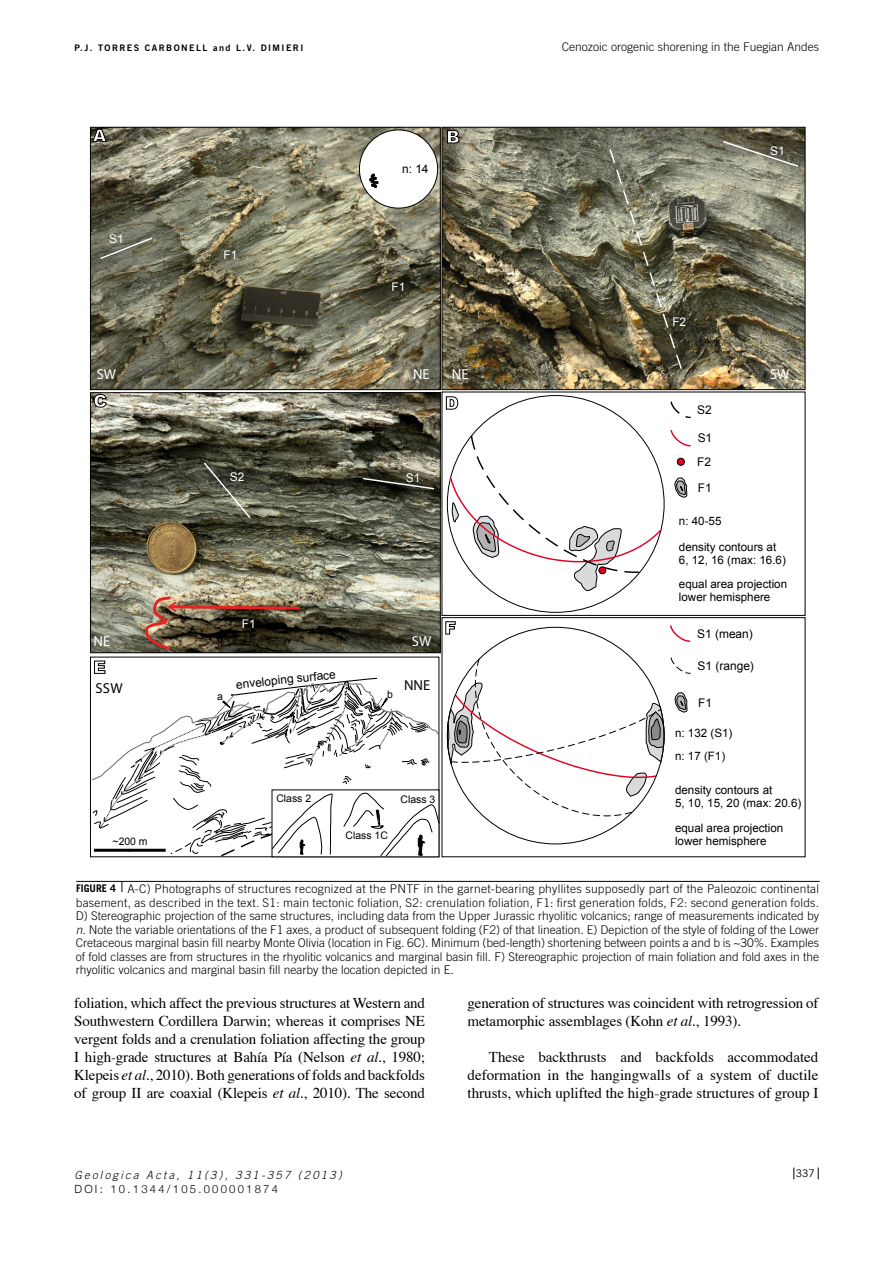
<style>
.page{position:relative;width:893px;height:1263px;background:#fff}
.page>*{position:absolute;margin:0;border:0;box-sizing:border-box;transform-origin:0 0}
.t1{font:900 17.25px "Arial";color:#fff}
.t2{font:15px/18px "Times";letter-spacing:-.01em;color:#000;text-align:justify}
.t3{font:italic 700 14.55px "Arial";color:#fff}
.t4{font:italic 14.55px "Arial";color:#000}
.t5{font:300 12px/13.5px "Trade Gothic";color:#000;text-align:justify}
.t6{font:12px/23.9px "Arial";color:#000}
.t7{font:12px "Arial";color:#fff}
.t8{font:11.55px/12.9px "Arial";color:#000}
.t9{font:italic 300 11.25px "Trade Gothic";letter-spacing:.2em;color:#000}
.t10{font:300 11.25px "Helvetica Neue";letter-spacing:.2em;color:#000}
.t11{font:10.5px "Arial";color:#000}
.t12{font:700 10.5px "Trade Gothic";color:#000}
.t13{font:10.5px "Trade Gothic";color:#000}
.t14{font:9px "Trade Gothic Bold Two";letter-spacing:.16em;color:#000}
.s1{font-style:italic}
</style>
<div class="page">
<svg style="left:793px;top:1167px;width:1px;height:12px"></svg>
<svg style="left:818px;top:1167px;width:1px;height:12px"></svg>
<img style="left:90px;top:127px;width:716px;height:526px">
<svg style="left:92px;top:128px;width:15px;height:14px"></svg>
<svg style="left:447px;top:130px;width:13px;height:14px"></svg>
<svg style="left:93px;top:394px;width:14px;height:14px"></svg>
<div style="left:447px;top:627px;width:217px;height:217px;background:#fff;border-radius:50%"></div>
<svg style="left:447px;top:657px;width:244px;height:160px"></svg>
<svg style="left:669px;top:624px;width:23px;height:19px"></svg>
<div style="left:447px;top:396px;width:217px;height:216px;background:#fff;border-radius:50%"></div>
<svg style="left:446px;top:396px;width:246px;height:195px"></svg>
<svg style="left:445px;top:621px;width:11px;height:14px"></svg>
<svg style="left:91px;top:660px;width:349px;height:197px"></svg>
<hr style="left:76px;top:881px;width:744px;height:1px;background:#000">
<p class="t14" style="left:74px;top:43px;width:231px">P.J. TORRES CARBON ELL and L.V. DIMIERI</p>
<p class="t5" style="left:562px;top:40px;width:259px">Cenozoic orogenic shorening in the Fuegian Andes</p>
<h1 class="t1" style="left:93px;top:123px;width:15px">A</h1>
<h1 class="t1" style="left:446px;top:124px;width:15px">B</h1>
<p class="t7" style="left:109px;top:231px;width:16px">S1</p>
<p class="t7" style="left:223px;top:247px;width:15px">F1</p>
<p class="t6" style="left:402px;top:157px;width:28px">n: 14</p>
<p class="t7" style="left:391px;top:279px;width:15px">F1</p>
<p class="t7" style="left:672px;top:314px;width:15px">F2</p>
<p class="t7" style="left:770px;top:143px;width:16px">S1</p>
<p class="t3" style="left:97px;top:365px;width:21px">SW</p>
<p class="t3" style="left:413px;top:365px;width:18px">NE</p>
<p class="t3" style="left:452px;top:365px;width:18px">NE</p>
<p class="t3" style="left:770px;top:365px;width:21px">SW</p>
<h1 class="t1" style="left:93px;top:388px;width:15px">C</h1>
<p class="t7" style="left:230px;top:469px;width:16px">S2</p>
<p class="t7" style="left:406px;top:469px;width:16px">S1</p>
<p class="t7" style="left:242px;top:616px;width:15px">F1</p>
<p class="t3" style="left:94px;top:632px;width:18px">NE</p>
<p class="t3" style="left:412px;top:632px;width:21px">SW</p>
<p class="t6" style="left:235px;top:673px;width:102px;rotate:-6deg">enveloping surface</p>
<p class="t4" style="left:96px;top:679px;width:29px">SSW</p>
<p class="t4" style="left:404px;top:676px;width:28px">NNE</p>
<p class="t11" style="left:217px;top:690px;width:7px">a</p>
<p class="t11" style="left:387px;top:687px;width:7px">b</p>
<p class="t11" style="left:113px;top:834px;width:37px">~200 m</p>
<p class="t11" style="left:276px;top:792px;width:36px">Class 2</p>
<p class="t11" style="left:401px;top:792px;width:36px">Class 3</p>
<p class="t11" style="left:346px;top:828px;width:44px">Class 1C</p>
<p class="t6" style="left:697px;top:398px;width:16px">S2</p>
<p class="t6" style="left:697px;top:426px;width:16px">S1<br>F2</p>
<p class="t6" style="left:698px;top:476px;width:15px">F1</p>
<p class="t8" style="left:679px;top:515px;width:44px">n: 40-55</p>
<p class="t8" style="left:679px;top:541px;width:108px">density contours at<br>6, 12, 16 (max: 16.6)</p>
<p class="t8" style="left:679px;top:578px;width:110px">equal area projection lower hemisphere</p>
<p class="t6" style="left:697px;top:621px;width:57px">S1 (mean)</p>
<p class="t6" style="left:698px;top:654px;width:58px">S1 (range)</p>
<p class="t6" style="left:698px;top:691px;width:15px">F1</p>
<p class="t8" style="left:675px;top:726px;width:59px">n: 132 (S1)</p>
<p class="t8" style="left:675px;top:749px;width:52px">n: 17 (F1)</p>
<p class="t8" style="left:675px;top:783px;width:128px">density contours at<br>5, 10, 15, 20 (max: 20.6)</p>
<p class="t8" style="left:675px;top:821px;width:110px">equal area projection lower hemisphere</p>
<p class="t12" style="left:76px;top:882px;width:41px">FIGURE 4</p>
<p class="t5" style="left:76px;top:882px;width:745px;text-indent:52px">A-C) Photographs of structures recognized at the PNTF in the garnet-bearing phyllites supposedly part of the Paleozoic continental basement, as described in the text. S1: main tectonic foliation, S2: crenulation foliation, F1: first generation folds, F2: second generation folds.<br>D) Stereographic projection of the same structures, including data from the Upper Jurassic rhyolitic volcanics; range of measurements indicated by <span class="s1">n</span>. Note the variable orientations of the F1 axes, a product of subsequent folding (F2) of that lineation. E) Depiction of the style of folding of the Lower Cretaceous marginal basin fill nearby Monte Olivia (location in Fig. 6C). Minimum (bed-length) shortening between points a and b is ~30%. Examples of fold classes are from structures in the rhyolitic volcanics and marginal basin fill. F) Stereographic projection of main foliation and fold axes in the rhyolitic volcanics and marginal basin fill nearby the location depicted in E.</p>
<p class="t2" style="left:74px;top:993px;width:352px">foliation, which affect the previous structures at Western and Southwestern Cordillera Darwin; whereas it comprises NE vergent folds and a crenulation foliation affecting the group I high-grade structures at Bahía Pía (Nelson <span class="s1">et al</span>., 1980; Klepeis <span class="s1">et al</span>., 2010). Both generations of folds and backfolds of group II are coaxial (Klepeis <span class="s1">et al</span>., 2010). The second</p>
<p class="t2" style="left:468px;top:993px;width:352px">generation of structures was coincident with retrogression of metamorphic assemblages (Kohn <span class="s1">et al</span>., 1993).</p>
<p class="t2" style="left:468px;top:1047px;width:352px;text-indent:21px">These backthrusts and backfolds accommodated deformation in the hangingwalls of a system of ductile thrusts, which uplifted the high-grade structures of group I</p>
<p class="t9" style="left:74px;top:1168px;width:269px">Geologica Acta, 11(3), 331-357 (2013)</p>
<p class="t10" style="left:74px;top:1181px;width:205px">DOI: 10.1344/105.000001874</p>
<p class="t13" style="left:796px;top:1167px;width:21px">337</p>
</div>
